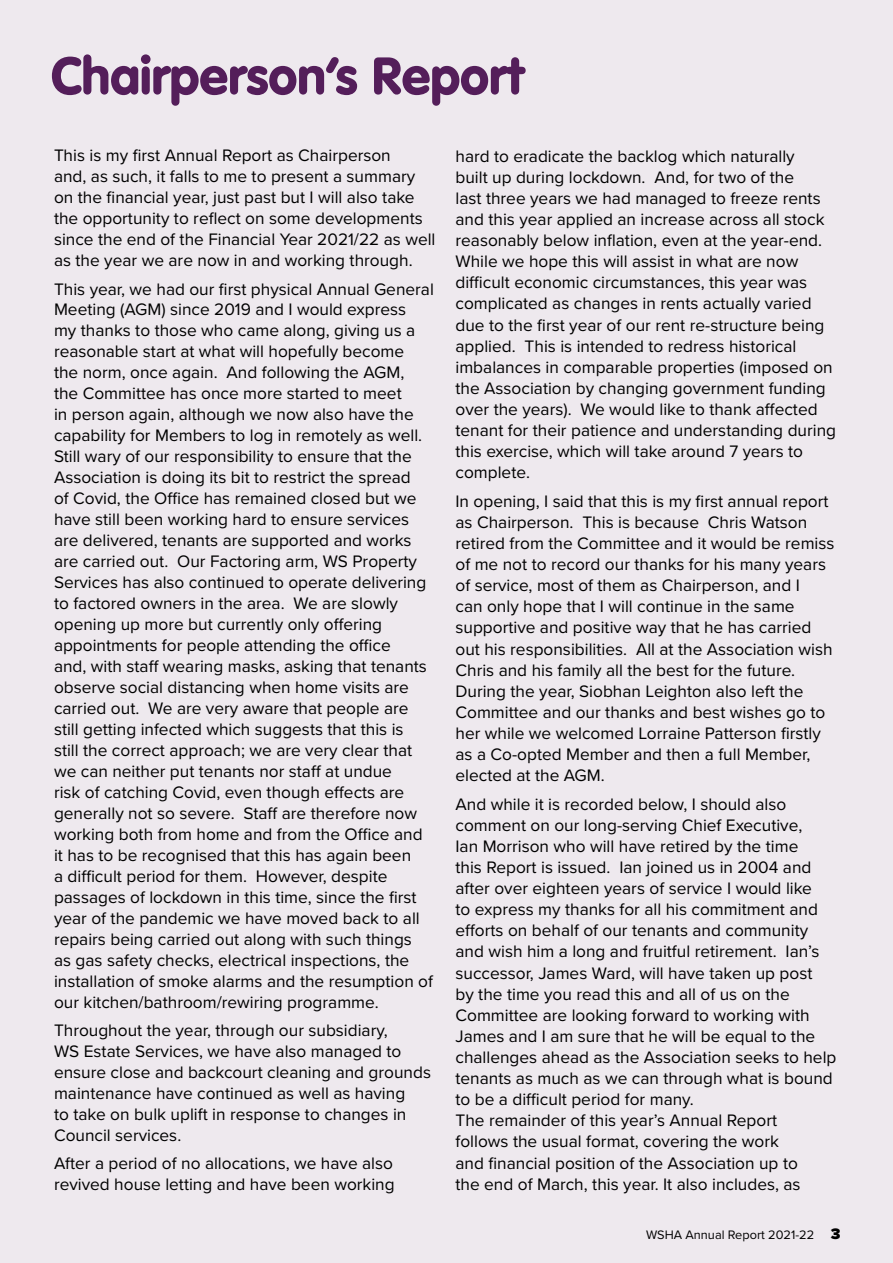
<style>
.page{position:relative;width:893px;height:1263px;background:#eee9ee}
.page>*{position:absolute;margin:0;border:0;box-sizing:border-box;transform-origin:0 0}
.t1{font:900 51.75px "VAG Rounded";color:#541e5a}
.t2{font:17.25px/21.1px "Proxima Nova";color:#000}
.t3{font:12.75px "Proxima Nova";color:#000}
.s1{font-weight:900;font-size:15.75px}
</style>
<div class="page">
<h1 class="t1" style="left:51px;top:45px;width:475px">Chairperson’s Report</h1>
<p class="t2" style="left:54px;top:144px;width:383px">This is my first Annual Report as Chairperson<br>and, as such, it falls to me to present a summary on the financial year, just past but I will also take the opportunity to reflect on some developments since the end of the Financial Year 2021/22 as well as the year we are now in and working through.</p>
<p class="t2" style="left:54px;top:277px;width:381px">This year, we had our first physical Annual General Meeting (AGM) since 2019 and I would express<br>my thanks to those who came along, giving us a reasonable start at what will hopefully become<br>the norm, once again. And following the AGM,<br>the Committee has once more started to meet<br>in person again, although we now also have the capability for Members to log in remotely as well.<br>Still wary of our responsibility to ensure that the Association is doing its bit to restrict the spread<br>of Covid, the Office has remained closed but we have still been working hard to ensure services are delivered, tenants are supported and works are carried out. Our Factoring arm, WS Property Services has also continued to operate delivering to factored owners in the area. We are slowly opening up more but currently only offering appointments for people attending the office<br>and, with staff wearing masks, asking that tenants observe social distancing when home visits are carried out. We are very aware that people are still getting infected which suggests that this is<br>still the correct approach; we are very clear that we can neither put tenants nor staff at undue<br>risk of catching Covid, even though effects are generally not so severe. Staff are therefore now working both from home and from the Office and it has to be recognised that this has again been<br>a difficult period for them. However, despite passages of lockdown in this time, since the first year of the pandemic we have moved back to all repairs being carried out along with such things<br>as gas safety checks, electrical inspections, the installation of smoke alarms and the resumption of our kitchen/bathroom/rewiring programme.</p>
<p class="t2" style="left:54px;top:1019px;width:379px">Throughout the year, through our subsidiary,<br>WS Estate Services, we have also managed to ensure close and backcourt cleaning and grounds maintenance have continued as well as having<br>to take on bulk uplift in response to changes in Council services.</p>
<p class="t2" style="left:54px;top:1152px;width:342px">After a period of no allocations, we have also revived house letting and have been working</p>
<p class="t2" style="left:455px;top:145px;width:382px">hard to eradicate the backlog which naturally<br>built up during lockdown. And, for two of the<br>last three years we had managed to freeze rents and this year applied an increase across all stock reasonably below inflation, even at the year-end.<br>While we hope this will assist in what are now difficult economic circumstances, this year was complicated as changes in rents actually varied due to the first year of our rent re-structure being applied. This is intended to redress historical imbalances in comparable properties (imposed on the Association by changing government funding over the years). We would like to thank affected tenant for their patience and understanding during this exercise, which will take around 7 years to complete.</p>
<p class="t2" style="left:455px;top:490px;width:381px">In opening, I said that this is my first annual report as Chairperson. This is because Chris Watson retired from the Committee and it would be remiss of me not to record our thanks for his many years of service, most of them as Chairperson, and I<br>can only hope that I will continue in the same supportive and positive way that he has carried out his responsibilities. All at the Association wish Chris and his family all the best for the future.<br>During the year, Siobhan Leighton also left the Committee and our thanks and best wishes go to her while we welcomed Lorraine Patterson firstly as a Co-opted Member and then a full Member, elected at the AGM.</p>
<p class="t2" style="left:455px;top:792px;width:382px">And while it is recorded below, I should also comment on our long-serving Chief Executive,<br>Ian Morrison who will have retired by the time<br>this Report is issued. Ian joined us in 2004 and after over eighteen years of service I would like<br>to express my thanks for all his commitment and efforts on behalf of our tenants and community and wish him a long and fruitful retirement. Ian’s successor, James Ward, will have taken up post<br>by the time you read this and all of us on the Committee are looking forward to working with James and I am sure that he will be equal to the challenges ahead as the Association seeks to help tenants as much as we can through what is bound to be a difficult period for many.<br>The remainder of this year’s Annual Report<br>follows the usual format, covering the work<br>and financial position of the Association up to<br>the end of March, this year. It also includes, as</p>
<p class="t3" style="left:646px;top:1225px;width:196px">WSHA Annual Report 2021-22 <span class="s1">3</span></p>
</div>
